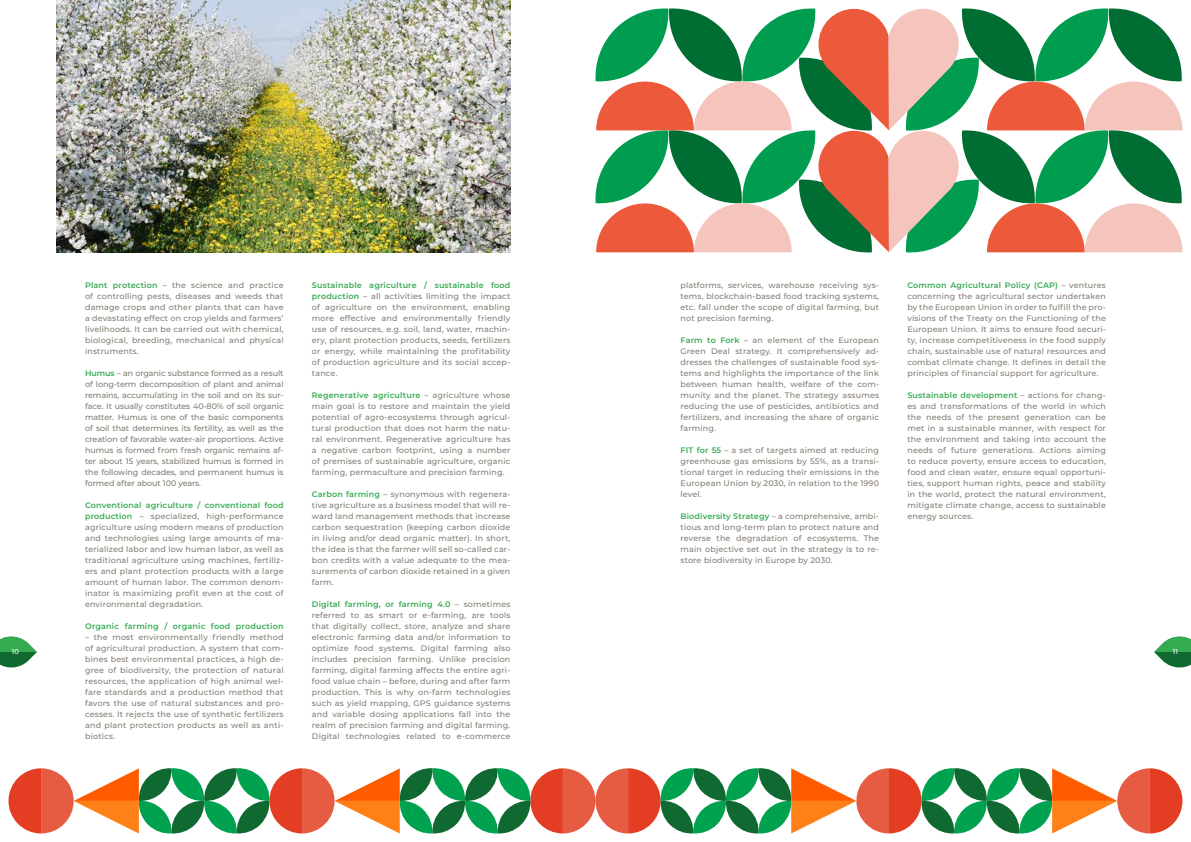
<style>
.page{position:relative;width:1191px;height:842px;background:#fff}
.page>*{position:absolute;margin:0;border:0;box-sizing:border-box;transform-origin:0 0}
.t1{font:500 8px/11px "Montserrat";letter-spacing:.02em;color:#847c73;text-align:justify}
.t2{font:600 8px "Montserrat";letter-spacing:.025em;color:#35ab51}
.t3{font:500 7px "Montserrat";color:#fff}
.s1{font-weight:600;color:#35ab51}
</style>
<div class="page">
<svg style="left:595px;top:8px;width:587px;height:245px"></svg>
<img style="left:57px;top:0;width:453px;height:252px">
<svg style="left:9px;top:768px;width:1173px;height:66px"></svg>
<svg style="left:0;top:636px;width:37px;height:32px"></svg>
<svg style="left:1154px;top:636px;width:37px;height:32px"></svg>
<p class="t1" style="left:312px;top:279px;width:200px"><span class="s1">Sustainable agriculture / sustainable food production</span> – all activities limiting the impact of agriculture on the environment, enabling more effective and environmentally friendly use of resources, e.g. soil, land, water, machin&shy;ery, plant protection products, seeds, fertilizers or energy, while maintaining the profitability of production agriculture and its social accep&shy;tance.</p>
<p class="t1" style="left:312px;top:389px;width:200px"><span class="s1">Regenerative agriculture</span> – agriculture whose main goal is to restore and maintain the yield potential of agro-ecosystems through agricul&shy;tural production that does not harm the natu&shy;ral environment. Regenerative agriculture has a negative carbon footprint, using a number of premises of sustainable agriculture, organic farming, permaculture and precision farming.</p>
<p class="t1" style="left:312px;top:488px;width:200px"><span class="s1">Carbon farming</span> – synonymous with regenera&shy;tive agriculture as a business model that will re&shy;ward land management methods that increase carbon sequestration (keeping carbon dioxide in living and/or dead organic matter). In short, the idea is that the farmer will sell so-called car&shy;bon credits with a value adequate to the mea&shy;surements of carbon dioxide retained in a given farm.</p>
<p class="t1" style="left:312px;top:598px;width:200px"><span class="s1">Digital farming, or farming 4.0</span> – sometimes referred to as smart or e-farming, are tools that digitally collect, store, analyze and share electronic farming data and/or information to optimize food systems. Digital farming also includes precision farming. Unlike precision farming, digital farming affects the entire agri&shy;food value chain – before, during and after farm production. This is why on-farm technologies such as yield mapping, GPS guidance systems and variable dosing applications fall into the realm of precision farming and digital farming.<br>Digital technologies related to e-commerce</p>
<p class="t1" style="left:85px;top:279px;width:200px"><span class="s1">Plant protection</span> – the science and practice of controlling pests, diseases and weeds that damage crops and other plants that can have a devastating effect on crop yields and farmers’ livelihoods. It can be carried out with chemical, biological, breeding, mechanical and physical instruments.</p>
<p class="t1" style="left:85px;top:367px;width:200px"><span class="s1">Humus</span> – an organic substance formed as a result of long-term decomposition of plant and animal remains, accumulating in the soil and on its sur&shy;face. It usually constitutes 40-80% of soil organic matter. Humus is one of the basic components of soil that determines its fertility, as well as the creation of favorable water-air proportions. Active humus is formed from fresh organic remains af&shy;ter about 15 years, stabilized humus is formed in the following decades, and permanent humus is formed after about 100 years.</p>
<p class="t1" style="left:85px;top:499px;width:200px"><span class="s1">Conventional agriculture / conventional food production</span> – specialized, high-performance agriculture using modern means of production and technologies using large amounts of ma&shy;terialized labor and low human labor, as well as traditional agriculture using machines, fertiliz&shy;ers and plant protection products with a large amount of human labor. The common denom&shy;inator is maximizing profit even at the cost of environmental degradation.</p>
<p class="t2" style="left:85px;top:620px;width:200px">Organic farming / organic food production</p>
<p class="t1" style="left:85px;top:631px;width:200px">– the most environmentally friendly method of agricultural production. A system that com&shy;bines best environmental practices, a high de&shy;gree of biodiversity, the protection of natural resources, the application of high animal wel&shy;fare standards and a production method that favors the use of natural substances and pro&shy;cesses. It rejects the use of synthetic fertilizers and plant protection products as well as anti&shy;biotics.</p>
<p class="t1" style="left:907px;top:279px;width:200px"><span class="s1">Common Agricultural Policy (CAP)</span> – ventures concerning the agricultural sector undertaken by the European Union in order to fulfill the pro&shy;visions of the Treaty on the Functioning of the European Union. It aims to ensure food securi&shy;ty, increase competitiveness in the food supply chain, sustainable use of natural resources and combat climate change. It defines in detail the principles of financial support for agriculture.</p>
<p class="t1" style="left:907px;top:389px;width:200px"><span class="s1">Sustainable development</span> – actions for chang&shy;es and transformations of the world in which the needs of the present generation can be met in a sustainable manner, with respect for the environment and taking into account the needs of future generations. Actions aiming to reduce poverty, ensure access to education, food and clean water, ensure equal opportuni&shy;ties, support human rights, peace and stability in the world, protect the natural environment, mitigate climate change, access to sustainable energy sources.</p>
<p class="t1" style="left:680px;top:279px;width:200px">platforms, services, warehouse receiving sys&shy;tems, blockchain-based food tracking systems, etc. fall under the scope of digital farming, but not precision farming.</p>
<p class="t1" style="left:680px;top:334px;width:200px"><span class="s1">Farm to Fork</span> – an element of the European Green Deal strategy. It comprehensively ad&shy;dresses the challenges of sustainable food sys&shy;tems and highlights the importance of the link between human health, welfare of the com&shy;munity and the planet. The strategy assumes reducing the use of pesticides, antibiotics and fertilizers, and increasing the share of organic farming.</p>
<p class="t1" style="left:680px;top:444px;width:200px"><span class="s1">FIT for 55</span> – a set of targets aimed at reducing greenhouse gas emissions by 55%, as a transi&shy;tional target in reducing their emissions in the European Union by 2030, in relation to the 1990 level.</p>
<p class="t1" style="left:680px;top:510px;width:200px"><span class="s1">Biodiversity Strategy</span> – a comprehensive, ambi&shy;tious and long-term plan to protect nature and reverse the degradation of ecosystems. The main objective set out in the strategy is to re&shy;store biodiversity in Europe by 2030.</p>
<p class="t3" style="left:12px;top:647px;width:9px">10</p>
<p class="t3" style="left:1172px;top:647px;width:7px">11</p>
</div>
